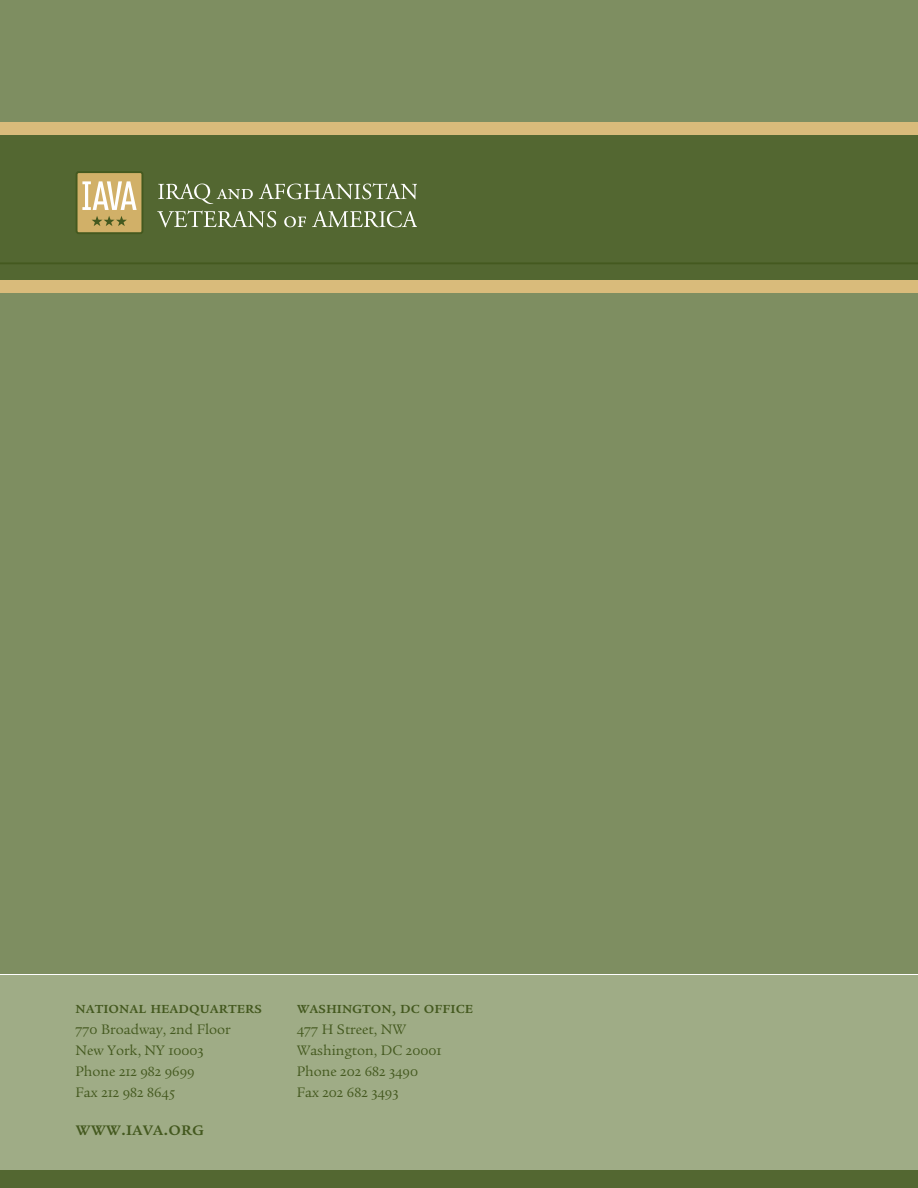
<style>
.page{position:relative;width:918px;height:1188px;background:#fff}
.page>*{position:absolute;margin:0;border:0;box-sizing:border-box;transform-origin:0 0}
.t1{font:500 19.5px "Legacy Serif SC";color:#44591f}
.t2{font:500 16.5px "Legacy Serif SC";color:#44591f}
.t3{font:14.25px/21px "Legacy Serif";color:#44591f}
.t4{font:14.25px/21px "Legacy Serif SC";color:#44591f}
.s1{font-family:"Legacy Serif SC"}
.s2{font-family:"Legacy Serif"}
</style>
<div class="page">
<div style="left:0;top:975px;width:918px;height:213px;background:#9fac86"></div>
<div style="left:0;top:0;width:918px;height:974px;background:#7e8e61"></div>
<div style="left:0;top:1171px;width:918px;height:17px;background:#536731"></div>
<div style="left:0;top:122px;width:918px;height:171px;background:#d9bb7b"></div>
<div style="left:0;top:135px;width:918px;height:145px;background:#536731"></div>
<hr style="left:0;top:262px;width:918px;height:2px;background:#44591f">
<svg style="left:158px;top:184px;width:95px;height:20px"></svg>
<svg style="left:259px;top:183px;width:158px;height:16px"></svg>
<svg style="left:157px;top:210px;width:119px;height:17px"></svg>
<svg style="left:284px;top:216px;width:22px;height:11px"></svg>
<svg style="left:312px;top:211px;width:105px;height:16px"></svg>
<div style="left:77px;top:172px;width:65px;height:61px;background:#d1b068;border-radius:2px"></div>
<div style="left:76px;top:171px;width:67px;height:63px;border:2px solid #44591f;border-radius:2px"></div>
<svg style="left:82px;top:181px;width:55px;height:29px"></svg>
<svg style="left:92px;top:216px;width:35px;height:10px"></svg>
<p class="t2" style="left:76px;top:997px;width:188px">national headquarters</p>
<p class="t3" style="left:76px;top:1019px;width:157px"><span class="s1">770</span> Broadway, <span class="s1">2</span>nd Floor<br>New York, NY <span class="s1">10003</span></p>
<p class="t4" style="left:76px;top:1061px;width:121px"><span class="s2">Phone</span> 212 982 9699<br><span class="s2">Fax</span> 212 982 8645</p>
<h1 class="t1" style="left:76px;top:1117px;width:130px">www.iava.org</h1>
<p class="t2" style="left:297px;top:997px;width:178px">washington, dc office</p>
<p class="t3" style="left:297px;top:1019px;width:146px"><span class="s1">477</span> H Street, NW<br>Washington, DC <span class="s1">20001</span></p>
<p class="t4" style="left:297px;top:1061px;width:123px"><span class="s2">Phone</span> 202 682 3490<br><span class="s2">Fax</span> 202 682 3493</p>
</div>
